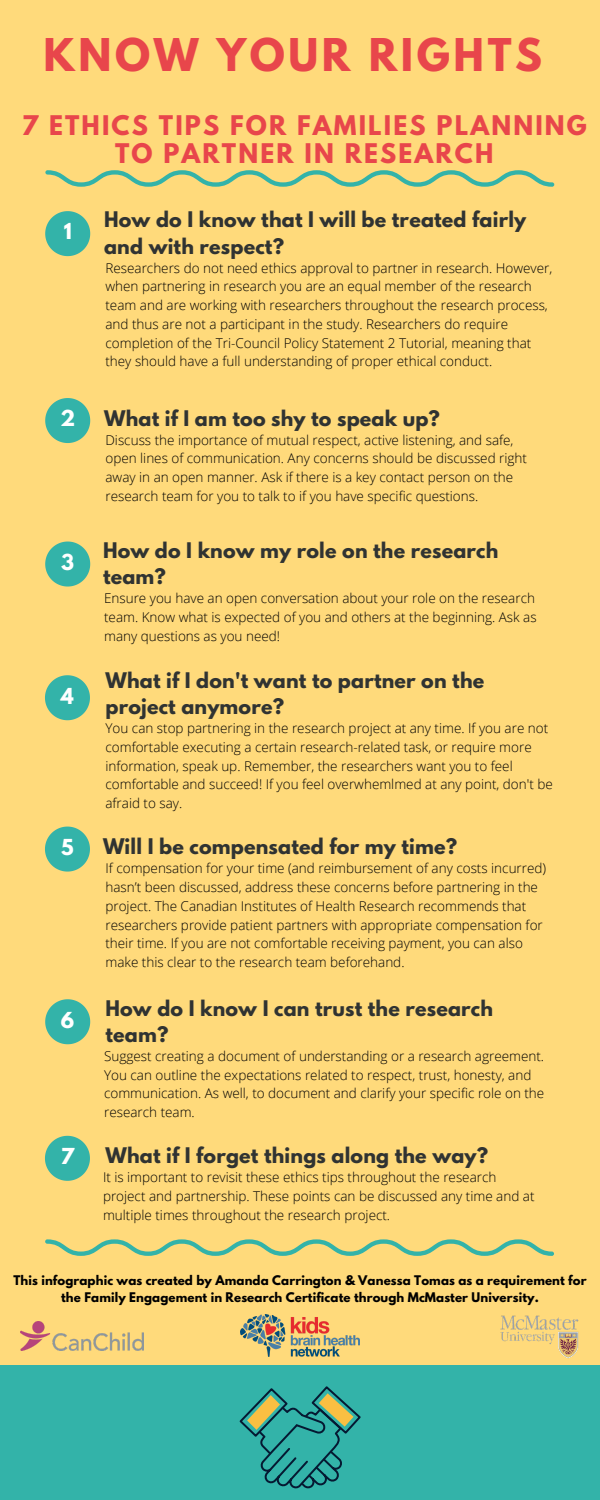
<style>
.page{position:relative;width:600px;height:1500px;background:#ffda7b}
.page>*{position:absolute;margin:0;border:0;box-sizing:border-box;transform-origin:0 0}
.t1{font:700 40px "League Spartan";letter-spacing:.09em;color:#e8464b}
.t2{font:700 24px/27.8px "League Spartan";letter-spacing:.09em;color:#e8464b;text-align:center}
.t3{font:700 19.5px "League Spartan";color:#fff}
.t4{font:700 19.1px/26.2px "League Spartan";letter-spacing:.01em;color:#303332}
.t5{font:300 13.5px/18.8px "Open Sans";color:#000}
.t6{font:700 11.8px/16.4px "League Spartan";letter-spacing:.01em;color:#000;text-align:center}
</style>
<div class="page">
<div style="left:0;top:1365px;width:600px;height:135px;background:#33b3a9"></div>
<svg style="left:45px;top:170px;width:509px;height:16px"></svg>
<svg style="left:45px;top:211px;width:45px;height:45px"></svg>
<svg style="left:45px;top:398px;width:45px;height:45px"></svg>
<svg style="left:45px;top:542px;width:45px;height:45px"></svg>
<svg style="left:45px;top:675px;width:45px;height:45px"></svg>
<svg style="left:45px;top:827px;width:45px;height:45px"></svg>
<svg style="left:45px;top:1136px;width:45px;height:45px"></svg>
<svg style="left:45px;top:1240px;width:509px;height:15px"></svg>
<img style="left:20px;top:1321px;width:123px;height:30px">
<img style="left:240px;top:1315px;width:120px;height:42px">
<img style="left:500px;top:1315px;width:79px;height:44px">
<svg style="left:239px;top:1386px;width:122px;height:103px"></svg>
<svg style="left:45px;top:999px;width:45px;height:45px"></svg>
<h1 class="t1" style="left:44px;top:35px;width:500px">KNOW YOUR RIGHTS</h1>
<h2 class="t2" style="left:22px;top:114px;width:567px">7 ETHICS TIPS FOR FAMILIES PLANNING<br>TO PARTNER IN RESEARCH</h2>
<h3 class="t3" style="left:64px;top:222px;width:10px">1</h3>
<h3 class="t3" style="left:60px;top:409px;width:16px">2</h3>
<h3 class="t3" style="left:61px;top:552px;width:14px">3</h3>
<h3 class="t3" style="left:61px;top:686px;width:15px">4</h3>
<h3 class="t3" style="left:61px;top:837px;width:14px">5</h3>
<h3 class="t3" style="left:61px;top:1010px;width:15px">6</h3>
<h3 class="t3" style="left:61px;top:1147px;width:15px">7</h3>
<h3 class="t4" style="left:104px;top:209px;width:424px">How do I know that I will be treated fairly and with respect?</h3>
<p class="t5" style="left:105px;top:258px;width:448px">Researchers do not need ethics approval to partner in research. However, when partnering in research you are an equal member of the research team and are working with researchers throughout the research process, and thus are not a participant in the study. Researchers do require completion of the Tri-Council Policy Statement 2 Tutorial, meaning that they should have a full understanding of proper ethical conduct.</p>
<h3 class="t4" style="left:104px;top:407px;width:337px">What if I am too shy to speak up?</h3>
<p class="t5" style="left:105px;top:430px;width:423px">Discuss the importance of mutual respect, active listening, and safe, open lines of communication. Any concerns should be discussed right away in an open manner. Ask if there is a key contact person on the research team for you to talk to if you have specific questions.</p>
<h3 class="t4" style="left:103px;top:540px;width:397px">How do I know my role on the research team?</h3>
<p class="t5" style="left:104px;top:588px;width:434px;text-align:justify">Ensure you have an open conversation about your role on the research team. Know what is expected of you and others at the beginning. Ask as many questions as you need!</p>
<h3 class="t4" style="left:105px;top:670px;width:380px">What if I don't want to partner on the project anymore?</h3>
<p class="t5" style="left:105px;top:719px;width:449px">You can stop partnering in the research project at any time. If you are not comfortable executing a certain research-related task, or require more information, speak up. Remember, the researchers want you to feel comfortable and succeed! If you feel overwhemlmed at any point, don't be afraid to say.</p>
<h3 class="t4" style="left:103px;top:836px;width:356px">Will I be compensated for my time?</h3>
<p class="t5" style="left:105px;top:859px;width:442px">If compensation for your time (and reimbursement of any costs incurred) hasn’t been discussed, address these concerns before partnering in the project. The Canadian Institutes of Health Research recommends that researchers provide patient partners with appropriate compensation for their time. If you are not comfortable receiving payment, you can also make this clear to the research team beforehand.</p>
<h3 class="t4" style="left:105px;top:997px;width:389px">How do I know I can trust the research team?</h3>
<p class="t5" style="left:104px;top:1046px;width:442px">Suggest creating a document of understanding or a research agreement.<br>You can outline the expectations related to respect, trust, honesty, and communication. As well, to document and clarify your specific role on the research team.</p>
<h3 class="t4" style="left:105px;top:1145px;width:384px">What if I forget things along the way?</h3>
<p class="t5" style="left:103px;top:1168px;width:433px">It is important to revisit these ethics tips throughout the research project and partnership. These points can be discussed any time and at multiple times throughout the research project.</p>
<p class="t6" style="left:13px;top:1274px;width:575px">This infographic was created by Amanda Carrington &amp; Vanessa Tomas as a requirement for the Family Engagement in Research Certificate through McMaster University.</p>
</div>
